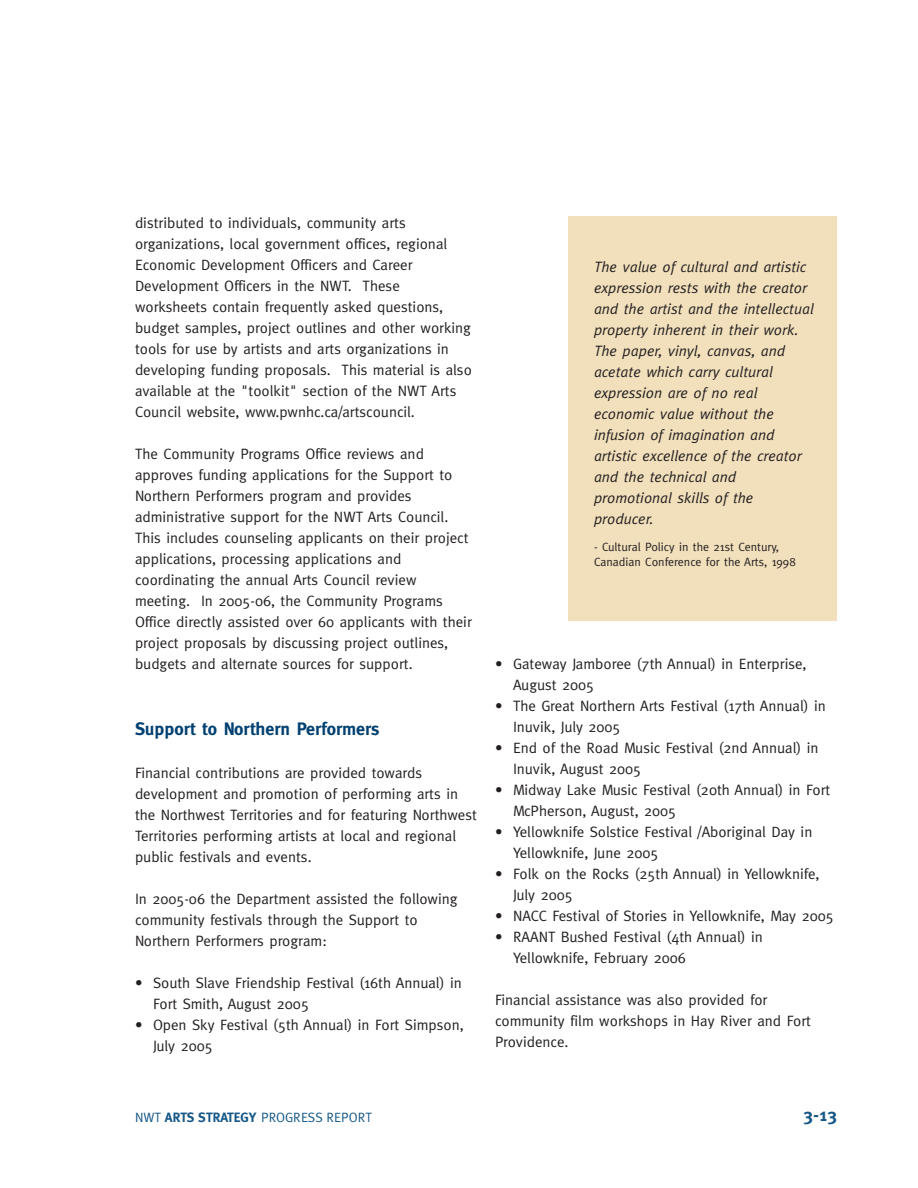
<style>
.page{position:relative;width:918px;height:1188px;background:#fff}
.page>*{position:absolute;margin:0;border:0;box-sizing:border-box;transform-origin:0 0}
.t1{font:700 18px "Meta";color:#004071}
.t2{font:700 18px "Meta";color:#175887}
.t3{font:15px/21px "Meta";color:#231f20}
.t4{font:italic 15px/21px "Meta";color:#231f20}
.t5{font:13.5px "Meta";color:#175887}
.t6{font:12px/15px "Meta";color:#231f20}
.s1{font-weight:700}
</style>
<div class="page">
<div style="left:568px;top:216px;width:269px;height:405px;background:#f2e0bc"></div>
<p class="t3" style="left:135px;top:213px;width:338px">distributed to individuals, community arts organizations, local government offices, regional Economic Development Officers and Career Development Officers in the NWT. These worksheets contain frequently asked questions, budget samples, project outlines and other working tools for use by artists and arts organizations in developing funding proposals. This material is also available at the "toolkit" section of the NWT Arts Council website, www.pwnhc.ca/artscouncil.</p>
<p class="t3" style="left:135px;top:444px;width:338px">The Community Programs Office reviews and approves funding applications for the Support to Northern Performers program and provides administrative support for the NWT Arts Council.<br>This includes counseling applicants on their project applications, processing applications and coordinating the annual Arts Council review meeting. In 2005-06, the Community Programs Office directly assisted over 60 applicants with their project proposals by discussing project outlines, budgets and alternate sources for support.</p>
<p class="t1" style="left:135px;top:722px;width:246px">Support to Northern Performers</p>
<p class="t3" style="left:135px;top:764px;width:343px">Financial contributions are provided towards development and promotion of performing arts in the Northwest Territories and for featuring Northwest Territories performing artists at local and regional public festivals and events.</p>
<p class="t3" style="left:135px;top:890px;width:324px">In 2005-06 the Department assisted the following community festivals through the Support to<br>Northern Performers program:</p>
<p class="t3" style="left:153px;top:974px;width:310px;text-indent:-18px">• South Slave Friendship Festival (16th Annual) in<br>Fort Smith, August 2005</p>
<p class="t3" style="left:153px;top:1016px;width:312px;text-indent:-18px">• Open Sky Festival (5th Annual) in Fort Simpson,<br>July 2005</p>
<p class="t4" style="left:594px;top:257px;width:221px">The value of cultural and artistic expression rests with the creator and the artist and the intellectual property inherent in their work.<br>The paper, vinyl, canvas, and acetate which carry cultural expression are of no real economic value without the infusion of imagination and artistic excellence of the creator and the technical and promotional skills of the producer.</p>
<p class="t6" style="left:594px;top:541px;width:203px">- Cultural Policy in the 21st Century,<br>Canadian Conference for the Arts, 1998</p>
<p class="t3" style="left:513px;top:654px;width:295px;text-indent:-18px">• Gateway Jamboree (7th Annual) in Enterprise,<br>August 2005</p>
<p class="t3" style="left:513px;top:696px;width:314px;text-indent:-18px">• The Great Northern Arts Festival (17th Annual) in<br>Inuvik, July 2005</p>
<p class="t3" style="left:513px;top:738px;width:307px;text-indent:-18px">• End of the Road Music Festival (2nd Annual) in<br>Inuvik, August 2005</p>
<p class="t3" style="left:513px;top:780px;width:319px;text-indent:-18px">• Midway Lake Music Festival (20th Annual) in Fort<br>McPherson, August, 2005</p>
<p class="t3" style="left:513px;top:822px;width:301px;text-indent:-18px">• Yellowknife Solstice Festival /Aboriginal Day in<br>Yellowknife, June 2005</p>
<p class="t3" style="left:513px;top:864px;width:308px;text-indent:-18px">• Folk on the Rocks (25th Annual) in Yellowknife,<br>July 2005</p>
<p class="t3" style="left:495px;top:906px;width:340px">• NACC Festival of Stories in Yellowknife, May 2005</p>
<p class="t3" style="left:513px;top:927px;width:251px;text-indent:-18px">• RAANT Bushed Festival (4th Annual) in<br>Yellowknife, February 2006</p>
<p class="t3" style="left:495px;top:990px;width:318px">Financial assistance was also provided for community film workshops in Hay River and Fort<br>Providence.</p>
<p class="t5" style="left:135px;top:1113px;width:239px">NWT <span class="s1">ARTS STRATEGY</span> PROGRESS REPORT</p>
<p class="t2" style="left:804px;top:1108px;width:35px">3-13</p>
</div>
